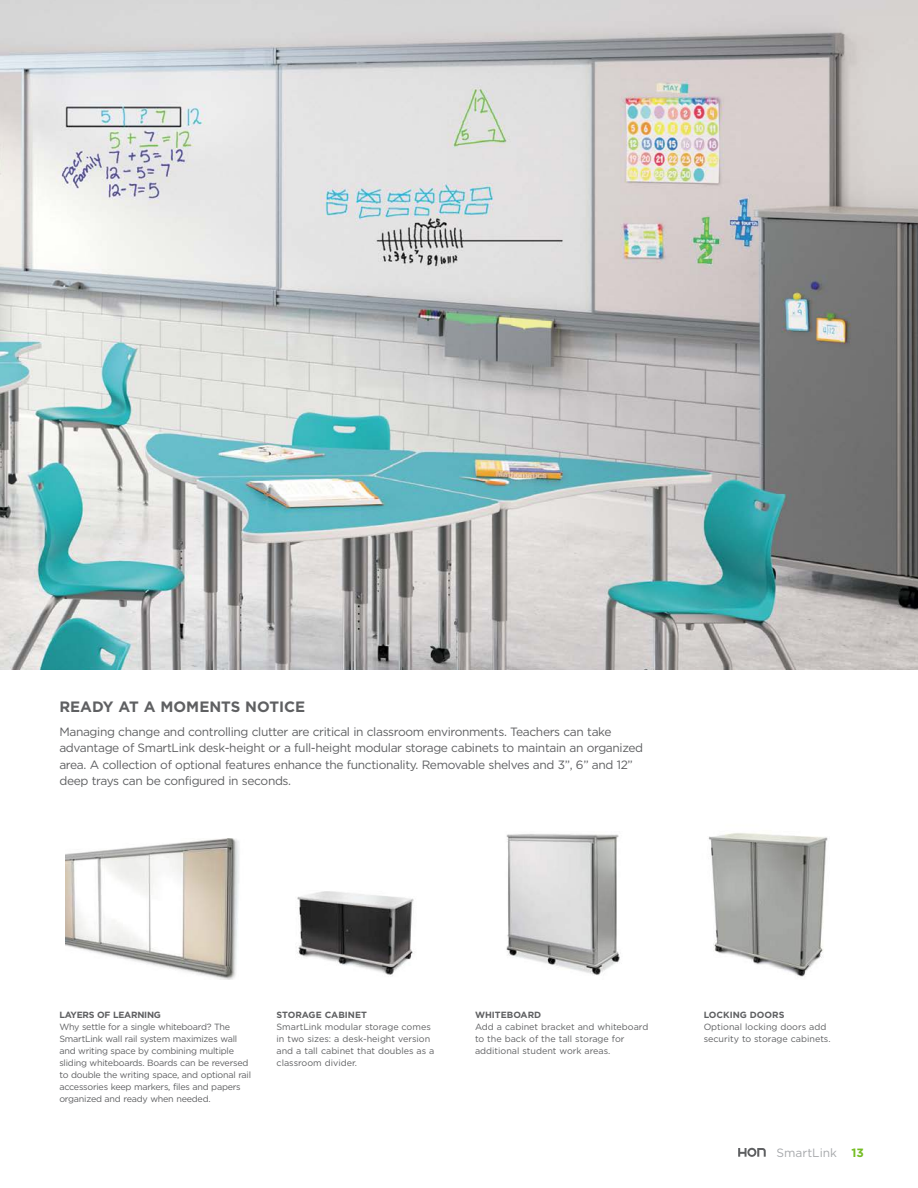
<style>
.page{position:relative;width:918px;height:1188px;background:#fff}
.page>*{position:absolute;margin:0;border:0;box-sizing:border-box;transform-origin:0 0}
.t1{font:700 15px "Gotham";color:#5f6062}
.t2{font:12px/16.5px "Gotham";letter-spacing:-.03em;color:#5f6062}
.t3{font:12px "Gotham";color:#a7a9ac}
.t4{font:9px/12px "Gotham";letter-spacing:-.025em;color:#5f6062}
.t5{font:9px/12px "Gotham";color:#5f6062}
.t6{font:700 9px "Gotham";color:#5f6062}
.t7{font:700 9px "Gotham";letter-spacing:-.025em;color:#5f6062}
.s1{font-weight:700;color:#75bd23}
</style>
<div class="page">
<svg style="left:738px;top:1148px;width:28px;height:9px"></svg>
<img style="left:65px;top:838px;width:174px;height:141px">
<img style="left:506px;top:834px;width:114px;height:141px">
<img style="left:708px;top:833px;width:120px;height:144px">
<img style="left:297px;top:891px;width:117px;height:85px">
<img style="left:0;top:0;width:918px;height:670px">
<p class="t1" style="left:59px;top:697px;width:247px">READY AT A MOMENTS NOTICE</p>
<p class="t2" style="left:59px;top:723px;width:585px">Managing change and controlling clutter are critical in classroom environments. Teachers can take advantage of SmartLink desk-height or a full-height modular storage cabinets to maintain an organized area. A collection of optional features enhance the functionality. Removable shelves and 3”, 6” and 12” deep trays can be configured in seconds.</p>
<p class="t7" style="left:59px;top:1009px;width:103px">LAYERS OF LEARNING</p>
<p class="t4" style="left:59px;top:1021px;width:193px">Why settle for a single whiteboard? The SmartLink wall rail system maximizes wall and writing space by combining multiple sliding whiteboards. Boards can be reversed to double the writing space, and optional rail accessories keep markers, files and papers organized and ready when needed.</p>
<p class="t6" style="left:277px;top:1009px;width:92px">STORAGE CABINET</p>
<p class="t5" style="left:277px;top:1021px;width:159px">SmartLink modular storage comes in two sizes: a desk-height version and a tall cabinet that doubles as a classroom divider.</p>
<p class="t6" style="left:475px;top:1009px;width:68px">WHITEBOARD</p>
<p class="t5" style="left:475px;top:1021px;width:175px">Add a cabinet bracket and whiteboard to the back of the tall storage for additional student work areas.</p>
<p class="t6" style="left:704px;top:1009px;width:82px">LOCKING DOORS</p>
<p class="t5" style="left:704px;top:1021px;width:128px">Optional locking doors add security to storage cabinets.</p>
<p class="t3" style="left:777px;top:1145px;width:89px">SmartLink <span class="s1">13</span></p>
</div>
